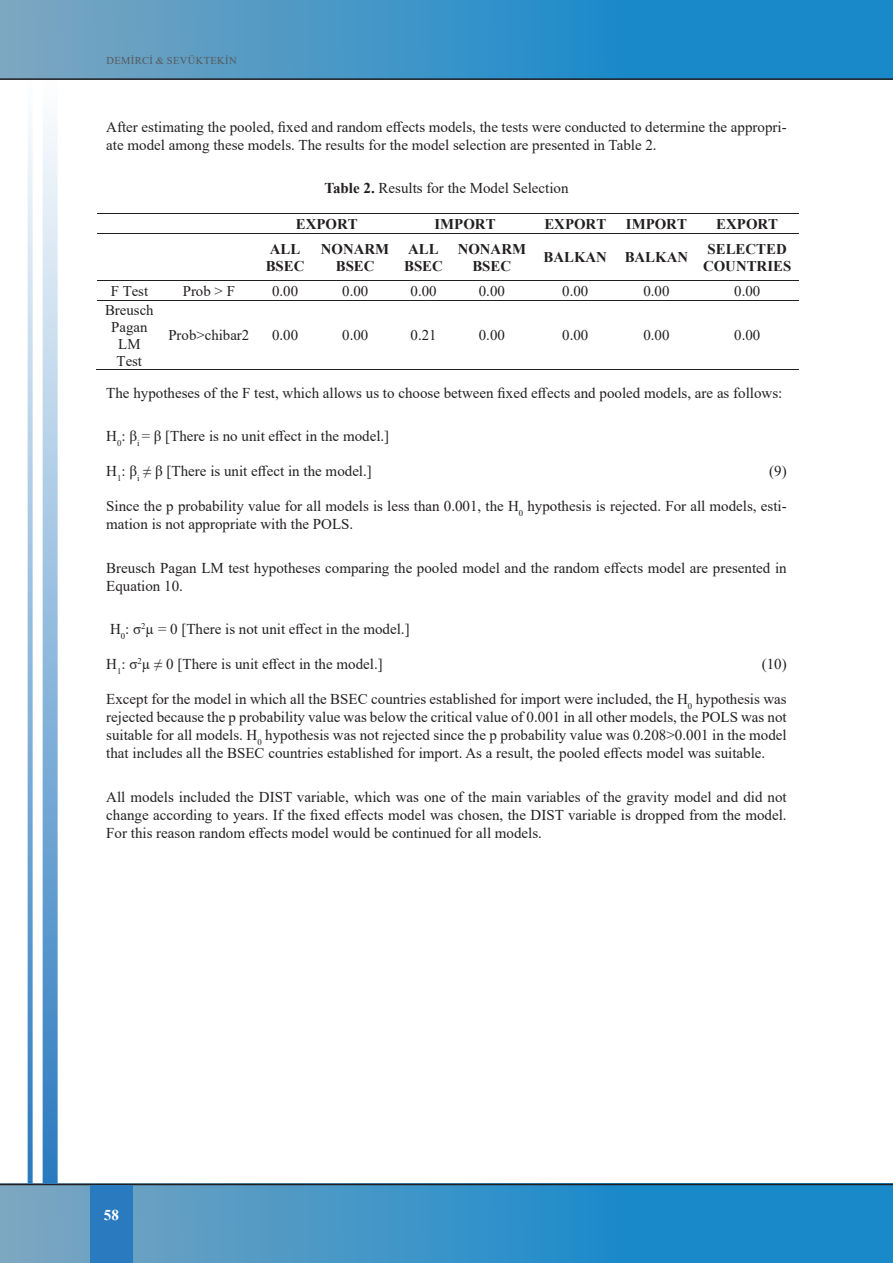
<style>
.page{position:relative;width:893px;height:1263px;background:#fff}
.page>*{position:absolute;margin:0;border:0;box-sizing:border-box;transform-origin:0 0}
.t1{font:16.2px "Times New Roman";color:#231f20}
.t2{font:15px/18px "Times New Roman";color:#231f20}
.t3{font:700 15px "Times New Roman";color:#fff}
.t4{font:14.85px/17.1px "Times New Roman";color:#231f20;text-align:center}
.t5{font:700 14.85px/17px "Times New Roman";color:#231f20;text-align:center}
.t6{font:10.5px "Times New Roman";letter-spacing:.035em;color:#57585a}
.s1{font-weight:700}
.s2{font-size:10.8px}
</style>
<div class="page">
<svg style="left:0;top:1185px;width:893px;height:78px;background:#3a93c6"></svg>
<svg style="left:0;top:0;width:893px;height:78px;background:#3d94c7"></svg>
<hr style="left:0;top:78px;width:893px;height:2px;background:#231f20">
<hr style="left:0;top:1184px;width:893px;height:1px;background:#231f20">
<div style="left:90px;top:1185px;width:43px;height:78px;background:#2a7abf"></div>
<svg style="left:43px;top:124px;width:15px;height:1060px;background:#8fb8dc"></svg>
<svg style="left:28px;top:124px;width:5px;height:1060px;background:#96bddf"></svg>
<hr style="left:98px;top:213px;width:63px;height:1px;background:#231f20">
<hr style="left:162px;top:213px;width:95px;height:1px;background:#231f20">
<hr style="left:258px;top:213px;width:139px;height:1px;background:#231f20">
<hr style="left:398px;top:213px;width:135px;height:1px;background:#231f20">
<hr style="left:534px;top:213px;width:83px;height:1px;background:#231f20">
<hr style="left:618px;top:213px;width:78px;height:1px;background:#231f20">
<hr style="left:697px;top:213px;width:102px;height:1px;background:#231f20">
<hr style="left:98px;top:233px;width:63px;height:1px;background:#231f20">
<hr style="left:162px;top:233px;width:95px;height:1px;background:#231f20">
<hr style="left:258px;top:233px;width:56px;height:1px;background:#231f20">
<hr style="left:314px;top:233px;width:83px;height:1px;background:#231f20">
<hr style="left:398px;top:233px;width:52px;height:1px;background:#231f20">
<hr style="left:451px;top:233px;width:82px;height:1px;background:#231f20">
<hr style="left:534px;top:233px;width:83px;height:1px;background:#231f20">
<hr style="left:618px;top:233px;width:78px;height:1px;background:#231f20">
<hr style="left:697px;top:233px;width:102px;height:1px;background:#231f20">
<hr style="left:98px;top:280px;width:63px;height:1px;background:#231f20">
<hr style="left:162px;top:280px;width:95px;height:1px;background:#231f20">
<hr style="left:258px;top:280px;width:56px;height:1px;background:#231f20">
<hr style="left:314px;top:280px;width:83px;height:1px;background:#231f20">
<hr style="left:398px;top:280px;width:52px;height:1px;background:#231f20">
<hr style="left:451px;top:280px;width:82px;height:1px;background:#231f20">
<hr style="left:534px;top:280px;width:83px;height:1px;background:#231f20">
<hr style="left:618px;top:280px;width:78px;height:1px;background:#231f20">
<hr style="left:697px;top:280px;width:102px;height:1px;background:#231f20">
<hr style="left:98px;top:300px;width:63px;height:1px;background:#231f20">
<hr style="left:162px;top:300px;width:95px;height:1px;background:#231f20">
<hr style="left:258px;top:300px;width:56px;height:1px;background:#231f20">
<hr style="left:314px;top:300px;width:83px;height:1px;background:#231f20">
<hr style="left:398px;top:300px;width:52px;height:1px;background:#231f20">
<hr style="left:451px;top:300px;width:82px;height:1px;background:#231f20">
<hr style="left:534px;top:300px;width:83px;height:1px;background:#231f20">
<hr style="left:618px;top:300px;width:78px;height:1px;background:#231f20">
<hr style="left:697px;top:300px;width:102px;height:1px;background:#231f20">
<hr style="left:97px;top:369px;width:64px;height:1px;background:#231f20">
<hr style="left:161px;top:369px;width:96px;height:1px;background:#231f20">
<hr style="left:257px;top:369px;width:57px;height:1px;background:#231f20">
<hr style="left:314px;top:369px;width:83px;height:1px;background:#231f20">
<hr style="left:397px;top:369px;width:53px;height:1px;background:#231f20">
<hr style="left:450px;top:369px;width:83px;height:1px;background:#231f20">
<hr style="left:533px;top:369px;width:84px;height:1px;background:#231f20">
<hr style="left:617px;top:369px;width:79px;height:1px;background:#231f20">
<hr style="left:696px;top:369px;width:103px;height:1px;background:#231f20">
<p class="t6" style="left:106px;top:53px;width:132px">DEMİRCİ &amp; SEVÜKTEKİN</p>
<p class="t2" style="left:106px;top:117px;width:682px">After estimating the pooled, fixed and random effects models, the tests were conducted to determine the appropri&shy;ate model among these models. The results for the model selection are presented in Table 2.</p>
<p class="t2" style="left:324px;top:179px;width:246px"><span class="s1">Table 2.</span> Results for the Model Selection</p>
<p class="t1" style="left:285px;top:179px;width:267px"><span class="s1">Table 2.</span> Results for the Model Selection</p>
<p class="t5" style="left:296px;top:215px;width:63px">EXPORT</p>
<p class="t5" style="left:435px;top:215px;width:62px">IMPORT</p>
<p class="t5" style="left:544px;top:215px;width:63px">EXPORT</p>
<p class="t5" style="left:626px;top:215px;width:62px">IMPORT</p>
<p class="t5" style="left:716px;top:215px;width:63px">EXPORT</p>
<p class="t5" style="left:266px;top:240px;width:40px;text-align:left">ALL<br>BSEC</p>
<p class="t5" style="left:321px;top:240px;width:70px">NONARM<br>BSEC</p>
<p class="t5" style="left:404px;top:240px;width:40px;text-align:left">ALL<br>BSEC</p>
<p class="t5" style="left:458px;top:240px;width:70px">NONARM<br>BSEC</p>
<p class="t5" style="left:543px;top:249px;width:146px">BALKAN BALKAN</p>
<p class="t5" style="left:703px;top:240px;width:90px">SELECTED<br>COUNTRIES</p>
<p class="t4" style="left:111px;top:282px;width:39px">F Test</p>
<p class="t4" style="left:183px;top:282px;width:54px">Prob &gt; F</p>
<p class="t4" style="left:272px;top:282px;width:28px">0.00</p>
<p class="t4" style="left:342px;top:282px;width:28px">0.00</p>
<p class="t4" style="left:411px;top:282px;width:28px">0.00</p>
<p class="t4" style="left:479px;top:282px;width:28px">0.00</p>
<p class="t4" style="left:562px;top:282px;width:28px">0.00</p>
<p class="t4" style="left:643px;top:282px;width:28px">0.00</p>
<p class="t4" style="left:734px;top:282px;width:28px">0.00</p>
<p class="t4" style="left:105px;top:301px;width:50px">Breusch<br>Pagan<br>LM<br>Test</p>
<p class="t4" style="left:168px;top:326px;width:82px">Prob&gt;chibar2</p>
<p class="t4" style="left:272px;top:326px;width:28px">0.00</p>
<p class="t4" style="left:342px;top:326px;width:28px">0.00</p>
<p class="t4" style="left:411px;top:326px;width:28px">0.21</p>
<p class="t4" style="left:479px;top:326px;width:28px">0.00</p>
<p class="t4" style="left:562px;top:326px;width:28px">0.00</p>
<p class="t4" style="left:643px;top:326px;width:28px">0.00</p>
<p class="t4" style="left:734px;top:326px;width:28px">0.00</p>
<p class="t2" style="left:106px;top:383px;width:678px">The hypotheses of the F test, which allows us to choose between fixed effects and pooled models, are as follows:</p>
<p class="t2" style="left:106px;top:427px;width:284px">H<sub>0</sub>: β<sub>i</sub> = β [There is no unit effect in the model.]</p>
<p class="t2" style="left:106px;top:462px;width:267px">H<sub>1</sub>: β<sub>i</sub> ≠ β [There is unit effect in the model.]</p>
<p class="t2" style="left:769px;top:462px;width:19px">(9)</p>
<p class="t2" style="left:106px;top:497px;width:682px">Since the p probability value for all models is less than 0.001, the H<sub>0</sub> hypothesis is rejected. For all models, esti&shy;mation is not appropriate with the POLS.</p>
<p class="t2" style="left:106px;top:558px;width:682px">Breusch Pagan LM test hypotheses comparing the pooled model and the random effects model are presented in<br>Equation 10.</p>
<p class="t2" style="left:110px;top:620px;width:301px">H<sub>0</sub>: σ<sup>2</sup>µ = 0 [There is not unit effect in the model.]</p>
<p class="t2" style="left:106px;top:655px;width:278px">H<sub>1</sub>: σ<sup>2</sup>µ ≠ 0 [There is unit effect in the model.]</p>
<p class="t2" style="left:762px;top:655px;width:26px">(10)</p>
<p class="t2" style="left:106px;top:690px;width:682px;text-align:justify">Except for the model in which all the BSEC countries established for import were included, the H<sub>0</sub> hypothesis was rejected because the p probability value was below the critical value of 0.001 in all other models, the POLS was not suitable for all models. H<sub>0</sub> hypothesis was not rejected since the p probability value was 0.208&gt;0.001 in the model that includes all the BSEC countries established for import. As a result, the pooled effects model was suitable.</p>
<p class="t2" style="left:106px;top:787px;width:682px;text-align:justify">All models included the DIST variable, which was one of the main variables of the gravity model and did not change according to years. If the fixed effects model was chosen, the DIST variable is dropped from the model.<br>For this reason random effects model would be continued for all models.</p>
<p class="t1" style="left:146px;top:500px;width:290px">H<span class="s2">1</span>: β<span class="s2">i</span> ≠ β [There is unit effect in the model.]</p>
<p class="t1" style="left:718px;top:500px;width:20px">(9)</p>
<p class="t3" style="left:104px;top:1204px;width:16px">58</p>
</div>
